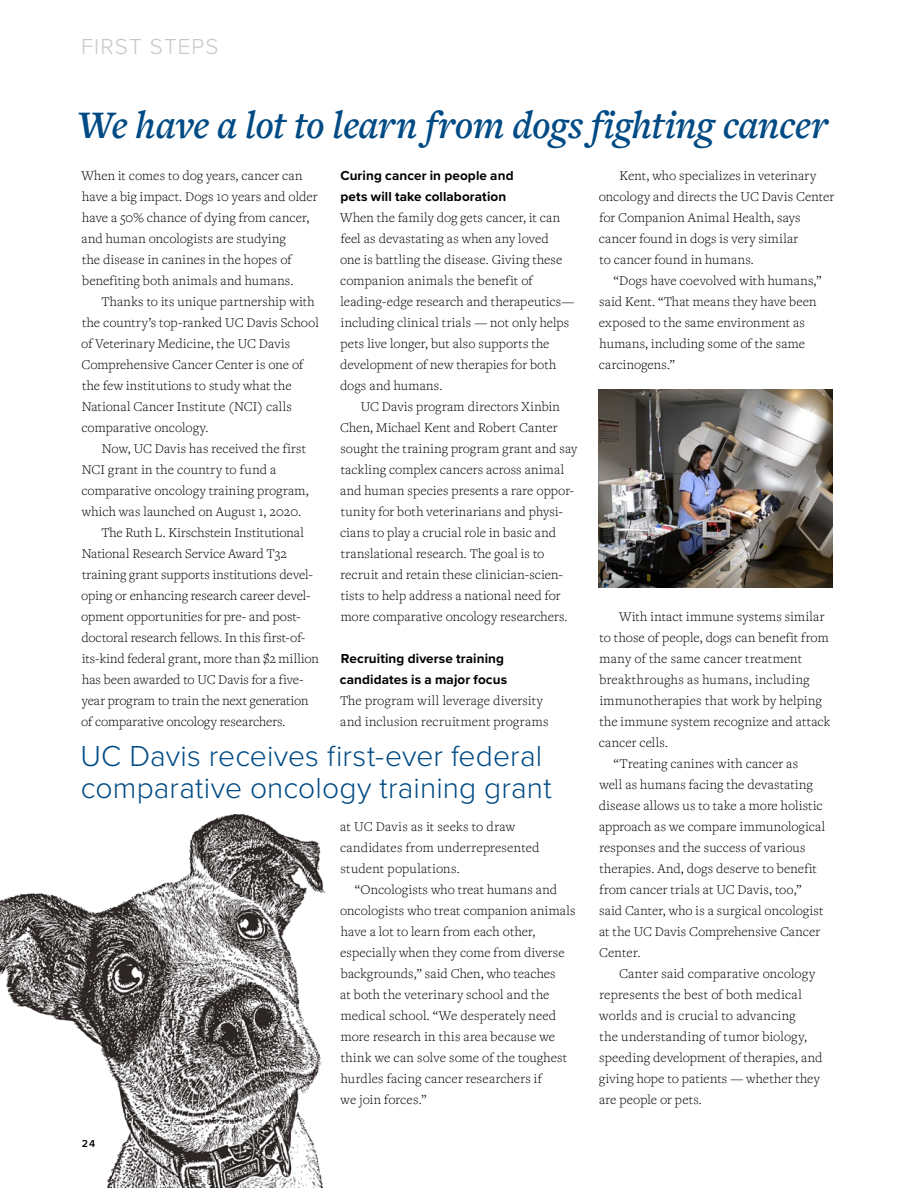
<style>
.page{position:relative;width:918px;height:1188px;background:#fff}
.page>*{position:absolute;margin:0;border:0;box-sizing:border-box;transform-origin:0 0}
.t1{font:italic 600 40.5px "Freight Text Pro";letter-spacing:-.015em;color:#004b85}
.t2{font:300 30px/31.5px "Proxima Nova";letter-spacing:.005em;color:#004b85}
.t3{font:300 22.5px "Proxima Nova";letter-spacing:.05em;color:#c8c7c7}
.t4{font:300 13.8px/21px "Freight Text Pro";letter-spacing:.01em;color:#000}
.t5{font:300 13.8px "Freight Text Pro";letter-spacing:.03em;color:#000}
.t6{font:300 13.8px "Freight Text Pro";letter-spacing:-.01em;color:#000}
.t7{font:700 13.5px/21px "Proxima Nova";letter-spacing:.01em;color:#000}
.t8{font:600 10.5px "Proxima Nova";color:#000}
</style>
<div class="page">
<img style="left:598px;top:389px;width:235px;height:199px">
<img style="left:0;top:815px;width:325px;height:373px">
<h3 class="t3" style="left:81px;top:30px;width:139px">FIRST STEPS</h3>
<h1 class="t1" style="left:77px;top:98px;width:752px">We have a lot to learn from dogs fighting cancer</h1>
<p class="t4" style="left:82px;top:165px;width:237px">When it comes to dog years, cancer can have a big impact. Dogs 10 years and older have a 50% chance of dying from cancer, and human oncologists are studying<br>the disease in canines in the hopes of benefiting both animals and humans.</p>
<p class="t4" style="left:81px;top:291px;width:239px;text-indent:20px">Thanks to its unique partnership with the country’s top-ranked UC Davis School of Veterinary Medicine, the UC Davis Comprehensive Cancer Center is one of the few institutions to study what the National Cancer Institute (NCI) calls comparative oncology.</p>
<p class="t4" style="left:102px;top:438px;width:206px">Now, UC Davis has received the first</p>
<p class="t5" style="left:82px;top:461px;width:196px">NCI grant in the country to fund a</p>
<p class="t4" style="left:81px;top:480px;width:229px">comparative oncology training program,</p>
<p class="t4" style="left:82px;top:501px;width:221px">which was launched on August 1, 2020.</p>
<p class="t4" style="left:102px;top:522px;width:204px">The Ruth L. Kirschstein Institutional</p>
<p class="t4" style="left:82px;top:543px;width:207px">National Research Service Award T32</p>
<p class="t4" style="left:82px;top:564px;width:233px">training grant supports institutions devel-</p>
<p class="t4" style="left:81px;top:585px;width:231px">oping or enhancing research career devel-</p>
<p class="t6" style="left:81px;top:608px;width:221px">opment opportunities for pre- and post-</p>
<p class="t4" style="left:81px;top:627px;width:226px">doctoral research fellows. In this first-of-</p>
<p class="t4" style="left:82px;top:648px;width:238px">its-kind federal grant, more than $2 million</p>
<p class="t4" style="left:82px;top:669px;width:223px">has been awarded to UC Davis for a five-</p>
<p class="t4" style="left:82px;top:690px;width:228px">year program to train the next generation</p>
<p class="t4" style="left:81px;top:711px;width:206px">of comparative oncology researchers.</p>
<p class="t4" style="left:599px;top:165px;width:237px;text-indent:21px">Kent, who specializes in veterinary oncology and directs the UC Davis Center for Companion Animal Health, says cancer found in dogs is very similar<br>to cancer found in humans.</p>
<p class="t4" style="left:599px;top:270px;width:224px;text-indent:15px">“Dogs have coevolved with humans,” said Kent. “That means they have been exposed to the same environment as humans, including some of the same carcinogens.”</p>
<p class="t7" style="left:340px;top:165px;width:175px">Curing cancer in people and pets will take collaboration</p>
<p class="t4" style="left:340px;top:207px;width:236px">When the family dog gets cancer, it can feel as devastating as when any loved<br>one is battling the disease. Giving these companion animals the benefit of leading-edge research and therapeutics— including clinical trials — not only helps pets live longer, but also supports the development of new therapies for both dogs and humans.</p>
<p class="t4" style="left:340px;top:396px;width:239px;text-indent:21px">UC Davis program directors Xinbin Chen, Michael Kent and Robert Canter sought the training program grant and say tackling complex cancers across animal and human species presents a rare oppor&shy;tunity for both veterinarians and physi&shy;cians to play a crucial role in basic and translational research. The goal is to recruit and retain these clinician-scien&shy;tists to help address a national need for more comparative oncology researchers.</p>
<p class="t7" style="left:340px;top:648px;width:169px">Recruiting diverse training candidates is a major focus</p>
<p class="t4" style="left:340px;top:690px;width:210px">The program will leverage diversity and inclusion recruitment programs</p>
<p class="t4" style="left:619px;top:606px;width:207px">With intact immune systems similar</p>
<p class="t4" style="left:600px;top:627px;width:231px">to those of people, dogs can benefit from</p>
<p class="t4" style="left:599px;top:648px;width:204px">many of the same cancer treatment</p>
<p class="t5" style="left:600px;top:671px;width:211px">breakthroughs as humans, including</p>
<p class="t4" style="left:600px;top:690px;width:224px">immunotherapies that work by helping</p>
<p class="t4" style="left:600px;top:711px;width:232px">the immune system recognize and attack</p>
<p class="t4" style="left:599px;top:732px;width:71px">cancer cells.</p>
<p class="t4" style="left:614px;top:753px;width:186px">“Treating canines with cancer as</p>
<p class="t4" style="left:599px;top:774px;width:215px">well as humans facing the devastating</p>
<p class="t4" style="left:599px;top:795px;width:225px">disease allows us to take a more holistic</p>
<p class="t4" style="left:599px;top:816px;width:228px">approach as we compare immunological</p>
<p class="t4" style="left:599px;top:837px;width:208px">responses and the success of various</p>
<p class="t4" style="left:600px;top:858px;width:219px">therapies. And, dogs deserve to benefit</p>
<p class="t4" style="left:599px;top:879px;width:204px">from cancer trials at UC Davis, too,”</p>
<p class="t4" style="left:599px;top:900px;width:226px">said Canter, who is a surgical oncologist</p>
<p class="t4" style="left:599px;top:921px;width:223px">at the UC Davis Comprehensive Cancer</p>
<p class="t4" style="left:599px;top:942px;width:43px">Center.</p>
<p class="t4" style="left:619px;top:963px;width:197px">Canter said comparative oncology</p>
<p class="t4" style="left:599px;top:984px;width:204px">represents the best of both medical</p>
<p class="t4" style="left:599px;top:1005px;width:198px">worlds and is crucial to advancing</p>
<p class="t4" style="left:600px;top:1026px;width:209px">the understanding of tumor biology,</p>
<p class="t4" style="left:599px;top:1047px;width:225px">speeding development of therapies, and</p>
<p class="t4" style="left:599px;top:1068px;width:222px">giving hope to patients — whether they</p>
<p class="t4" style="left:599px;top:1089px;width:104px">are people or pets.</p>
<h2 class="t2" style="left:80px;top:739px;width:473px">UC Davis receives first-ever federal comparative oncology training grant</h2>
<p class="t4" style="left:340px;top:816px;width:201px">at UC Davis as it seeks to draw candidates from underrepresented student populations.</p>
<p class="t4" style="left:340px;top:879px;width:237px;text-indent:15px">“Oncologists who treat humans and oncologists who treat companion animals have a lot to learn from each other, especially when they come from diverse backgrounds,” said Chen, who teaches<br>at both the veterinary school and the medical school. “We desperately need more research in this area because we think we can solve some of the toughest hurdles facing cancer researchers if<br>we join forces.”</p>
<p class="t8" style="left:82px;top:1135px;width:15px">24</p>
</div>
